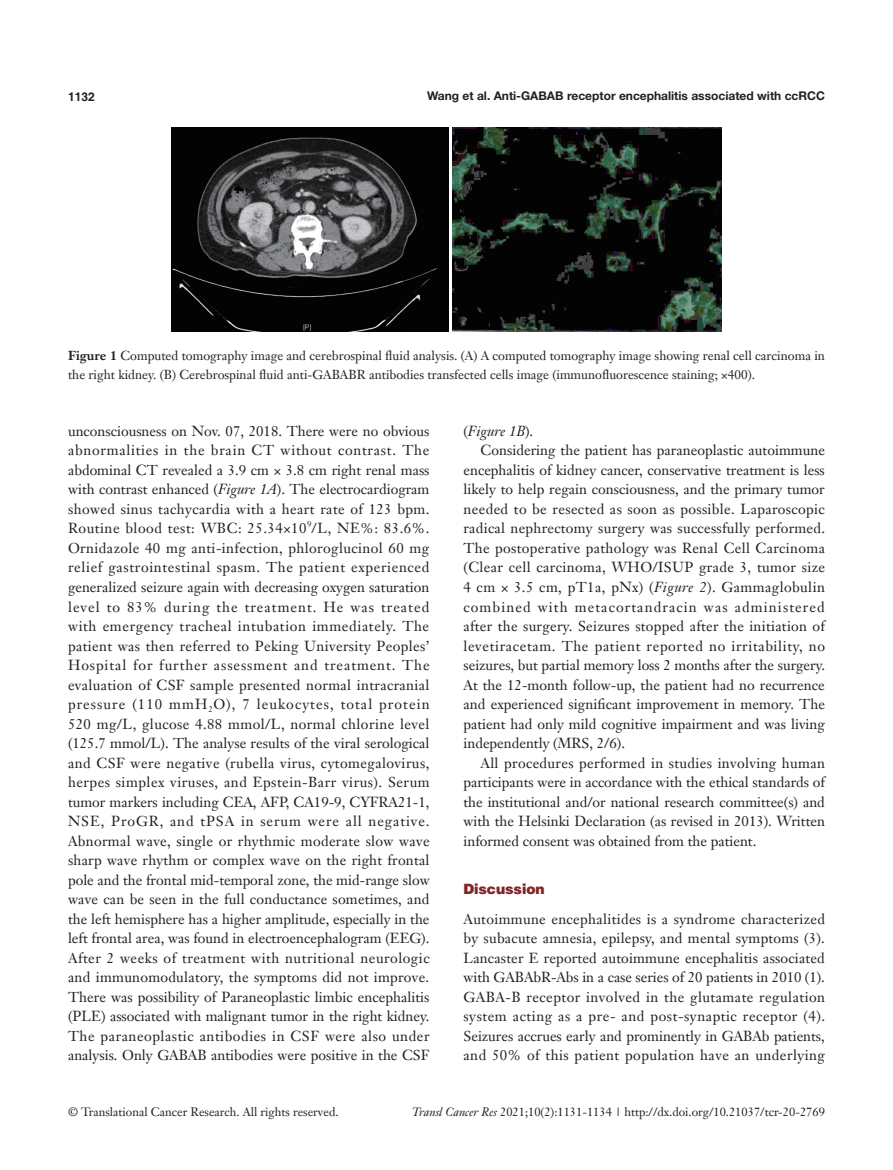
<style>
.page{position:relative;width:893px;height:1170px;background:#fff}
.page>*{position:absolute;margin:0;border:0;box-sizing:border-box;transform-origin:0 0}
.t1{font:14.25px/19.5px "Janson Text LT";color:#231f20;text-align:justify}
.t2{font:italic 14.25px "Janson Text LT";color:#231f20}
.t3{font:900 14.25px "Helvetica";color:#812627}
.t4{font:12.75px/19.5px "Janson Text LT";color:#231f20}
.t5{font:12px "Janson Text LT";color:#231f20}
.Running_title{font:700 12px "Helvetica Neue LT Pro";color:#231f20}
.t6{font:700 12px "Helvetica";color:#231f20}
.t7{font:8.25px "Janson Text LT";color:#231f20}
.s1{font-weight:700}
.s2{font-style:italic}
.s3{font-style:normal}
</style>
<div class="page">
<img style="left:172px;top:128px;width:276px;height:203px">
<img style="left:453px;top:128px;width:268px;height:203px">
<p class="t6" style="left:68px;top:89px;width:28px">1132</p>
<p class="Running_title" style="left:427px;top:88px;width:399px">Wang et al. Anti-GABAB receptor encephalitis associated with ccRCC</p>
<p class="t4" style="left:68px;top:345px;width:758px"><span class="s1">Figure 1</span> Computed tomography image and cerebrospinal fluid analysis. (A) A computed tomography image showing renal cell carcinoma in the right kidney. (B) Cerebrospinal fluid anti-GABABR antibodies transfected cells image (immunofluorescence staining; ×400).</p>
<p class="t1" style="left:68px;top:421px;width:363px">unconsciousness on Nov. 07, 2018. There were no obvious abnormalities in the brain CT without contrast. The abdominal CT revealed a 3.9 cm × 3.8 cm right renal mass with contrast enhanced (<span class="s2">Figure 1A</span>). The electrocardiogram showed sinus tachycardia with a heart rate of 123 bpm.<br>Routine blood test: WBC: 25.34×10 /L, NE%: 83.6%.</p>
<p class="t7" style="left:307px;top:518px;width:6px">9</p>
<p class="t1" style="left:68px;top:538px;width:363px">Ornidazole 40 mg anti-infection, phloroglucinol 60 mg relief gastrointestinal spasm. The patient experienced generalized seizure again with decreasing oxygen saturation level to 83% during the treatment. He was treated with emergency tracheal intubation immediately. The patient was then referred to Peking University Peoples’ Hospital for further assessment and treatment. The evaluation of CSF sample presented normal intracranial pressure (110 mmH<sub>2</sub>O), 7 leukocytes, total protein 520 mg/L, glucose 4.88 mmol/L, normal chlorine level (125.7 mmol/L). The analyse results of the viral serological and CSF were negative (rubella virus, cytomegalovirus, herpes simplex viruses, and Epstein-Barr virus). Serum tumor markers including CEA, AFP, CA19-9, CYFRA21-1, NSE, ProGR, and tPSA in serum were all negative.<br>Abnormal wave, single or rhythmic moderate slow wave sharp wave rhythm or complex wave on the right frontal pole and the frontal mid-temporal zone, the mid-range slow wave can be seen in the full conductance sometimes, and the left hemisphere has a higher amplitude, especially in the left frontal area, was found in electroencephalogram (EEG).<br>After 2 weeks of treatment with nutritional neurologic and immunomodulatory, the symptoms did not improve.<br>There was possibility of Paraneoplastic limbic encephalitis (PLE) associated with malignant tumor in the right kidney.<br>The paraneoplastic antibodies in CSF were also under analysis. Only GABAB antibodies were positive in the CSF</p>
<p class="t2" style="left:463px;top:422px;width:71px"><span class="s3">(</span>Figure 1B<span class="s3">).</span></p>
<p class="t1" style="left:463px;top:440px;width:363px;text-indent:17px">Considering the patient has paraneoplastic autoimmune encephalitis of kidney cancer, conservative treatment is less likely to help regain consciousness, and the primary tumor needed to be resected as soon as possible. Laparoscopic radical nephrectomy surgery was successfully performed.<br>The postoperative pathology was Renal Cell Carcinoma (Clear cell carcinoma, WHO/ISUP grade 3, tumor size 4 cm × 3.5 cm, pT1a, pNx) (<span class="s2">Figure 2</span>). Gammaglobulin combined with metacortandracin was administered after the surgery. Seizures stopped after the initiation of levetiracetam. The patient reported no irritability, no seizures, but partial memory loss 2 months after the surgery.<br>At the 12-month follow-up, the patient had no recurrence and experienced significant improvement in memory. The patient had only mild cognitive impairment and was living independently (MRS, 2/6).</p>
<p class="t1" style="left:463px;top:752px;width:363px;text-indent:17px">All procedures performed in studies involving human participants were in accordance with the ethical standards of the institutional and/or national research committee(s) and with the Helsinki Declaration (as revised in 2013). Written informed consent was obtained from the patient.</p>
<p class="t3" style="left:463px;top:880px;width:83px">Discussion</p>
<p class="t1" style="left:463px;top:908px;width:363px">Autoimmune encephalitides is a syndrome characterized by subacute amnesia, epilepsy, and mental symptoms (3).<br>Lancaster E reported autoimmune encephalitis associated with GABAbR-Abs in a case series of 20 patients in 2010 (1).<br>GABA-B receptor involved in the glutamate regulation system acting as a pre- and post-synaptic receptor (4).<br>Seizures accrues early and prominently in GABAb patients, and 50% of this patient population have an underlying</p>
<p class="t5" style="left:68px;top:1104px;width:272px">© Translational Cancer Research. All rights reserved.</p>
<p class="t5" style="left:412px;top:1104px;width:414px"><span class="s2">Transl Cancer Res</span> 2021;10(2):1131-1134 | http://dx.doi.org/10.21037/tcr-20-2769</p>
</div>
